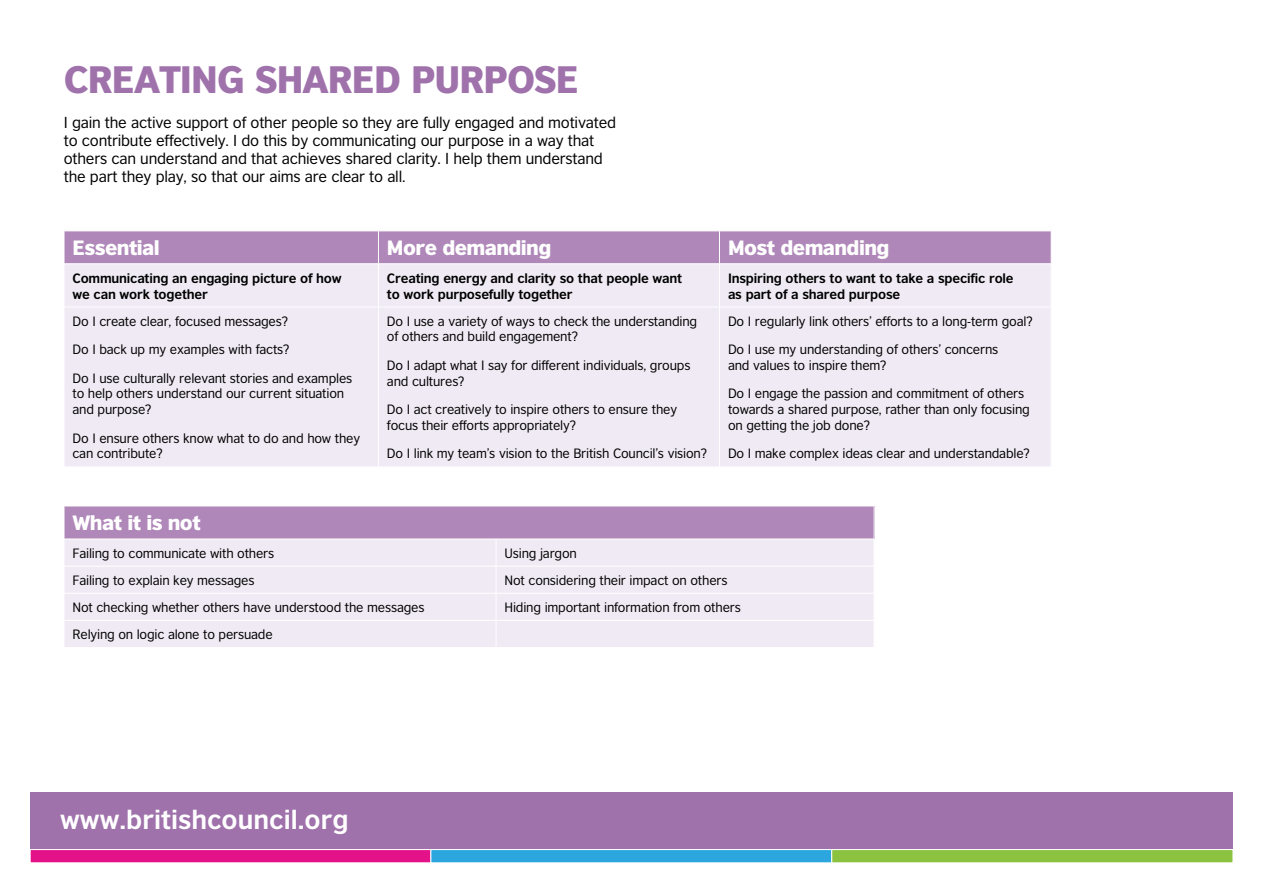
<style>
.page{position:relative;width:1263px;height:893px;background:#fff}
.page>*{position:absolute;margin:0;border:0;box-sizing:border-box;transform-origin:0 0}
.t1{font:900 36px "British Council Sans";color:#a072ac}
.t2{font:700 25.5px "British Council Sans";color:#fff}
.t3{font:900 19.5px "British Council Sans";letter-spacing:-.03em;color:#fff}
.t4{font:15px/18px "British Council Sans";letter-spacing:-.015em;color:#000}
.t5{font:12.75px/15.8px "British Council Sans";letter-spacing:-.015em;color:#000}
.t6{font:700 12.75px/15.8px "British Council Sans";letter-spacing:-.015em;color:#000}
</style>
<div class="page">
<div style="left:30px;top:793px;width:1203px;height:56px;background:#a072ac"></div>
<div style="left:30px;top:849px;width:401px;height:14px;background:#e41288;border:1px solid #fff"></div>
<div style="left:430px;top:849px;width:402px;height:14px;background:#2ba6df;border:1px solid #fff"></div>
<div style="left:831px;top:849px;width:402px;height:14px;background:#8bc341;border:1px solid #fff"></div>
<div style="left:65px;top:232px;width:986px;height:32px;background:#af88b9"></div>
<div style="left:65px;top:265px;width:986px;height:201px;background:#f0eaf4"></div>
<hr style="left:719px;top:231px;width:1px;height:33px;background:#fff">
<hr style="left:378px;top:264px;width:1px;height:43px;background:#fff">
<hr style="left:719px;top:264px;width:1px;height:43px;background:#fff">
<hr style="left:64px;top:307px;width:314px;height:1px;background:#fff">
<hr style="left:378px;top:307px;width:341px;height:1px;background:#fff">
<hr style="left:378px;top:307px;width:1px;height:160px;background:#fff">
<hr style="left:719px;top:307px;width:332px;height:1px;background:#fff">
<hr style="left:719px;top:307px;width:1px;height:160px;background:#fff">
<hr style="left:378px;top:231px;width:1px;height:33px;background:#fff">
<div style="left:64px;top:506px;width:810px;height:33px;background:#af88b9"></div>
<div style="left:65px;top:540px;width:809px;height:107px;background:#f0eaf4"></div>
<hr style="left:64px;top:566px;width:432px;height:1px;background:#fff">
<hr style="left:496px;top:566px;width:378px;height:1px;background:#fff">
<hr style="left:64px;top:593px;width:432px;height:1px;background:#fff">
<hr style="left:496px;top:593px;width:378px;height:1px;background:#fff">
<hr style="left:64px;top:620px;width:432px;height:1px;background:#fff">
<hr style="left:496px;top:620px;width:378px;height:1px;background:#fff">
<svg style="left:496px;top:540px;width:1px;height:107px"></svg>
<hr style="left:64px;top:506px;width:432px;height:1px;background:#fff">
<hr style="left:64px;top:506px;width:1px;height:33px;background:#fff">
<hr style="left:496px;top:506px;width:378px;height:1px;background:#fff">
<svg style="left:64px;top:540px;width:1px;height:107px"></svg>
<h1 class="t1" style="left:64px;top:56px;width:23px">CREATIN</h1>
<h1 class="t1" style="left:217px;top:56px;width:63px">G SHARE</h1>
<h1 class="t1" style="left:374px;top:56px;width:157px">D PURPOSE</h1>
<p class="t4" style="left:64px;top:113px;width:554px">I gain the active support of other people so they are fully engaged and motivated to contribute effectively. I do this by communicating our purpose in a way that others can understand and that achieves shared clarity. I help them understand the part they play, so that our aims are clear to all.</p>
<h3 class="t3" style="left:73px;top:235px;width:89px">Essential</h3>
<h3 class="t3" style="left:387px;top:235px;width:166px">More demanding</h3>
<h3 class="t3" style="left:728px;top:235px;width:163px">Most demanding</h3>
<p class="t6" style="left:73px;top:270px;width:271px">Communicating an engaging picture of how we can work together</p>
<p class="t6" style="left:387px;top:270px;width:297px">Creating energy and clarity so that people want to work purposefully together</p>
<p class="t6" style="left:728px;top:270px;width:287px">Inspiring others to want to take a specific role as part of a shared purpose</p>
<p class="t5" style="left:73px;top:313px;width:217px">Do I create clear, focused messages?</p>
<p class="t5" style="left:73px;top:341px;width:218px">Do I back up my examples with facts?</p>
<p class="t5" style="left:73px;top:370px;width:281px">Do I use culturally relevant stories and examples to help others understand our current situation and purpose?</p>
<p class="t5" style="left:73px;top:430px;width:289px">Do I ensure others know what to do and how they can contribute?</p>
<p class="t5" style="left:387px;top:313px;width:312px">Do I use a variety of ways to check the understanding of others and build engagement?</p>
<p class="t5" style="left:387px;top:357px;width:305px">Do I adapt what I say for different individuals, groups and cultures?</p>
<p class="t5" style="left:387px;top:401px;width:292px">Do I act creatively to inspire others to ensure they focus their efforts appropriately?</p>
<p class="t5" style="left:387px;top:446px;width:321px">Do I link my team’s vision to the British Council’s vision?</p>
<p class="t5" style="left:728px;top:313px;width:306px">Do I regularly link others’ efforts to a long-term goal?</p>
<p class="t5" style="left:728px;top:341px;width:272px">Do I use my understanding of others’ concerns and values to inspire them?</p>
<p class="t5" style="left:728px;top:386px;width:303px">Do I engage the passion and commitment of others towards a shared purpose, rather than only focusing on getting the job done?</p>
<p class="t5" style="left:728px;top:446px;width:303px">Do I make complex ideas clear and understandable?</p>
<h3 class="t3" style="left:73px;top:510px;width:130px">What it is not</h3>
<p class="t5" style="left:73px;top:545px;width:203px">Failing to communicate with others</p>
<p class="t5" style="left:505px;top:545px;width:74px">Using jargon</p>
<p class="t5" style="left:73px;top:572px;width:183px">Failing to explain key messages</p>
<p class="t5" style="left:505px;top:572px;width:224px">Not considering their impact on others</p>
<p class="t5" style="left:73px;top:599px;width:354px">Not checking whether others have understood the messages</p>
<p class="t5" style="left:505px;top:599px;width:238px">Hiding important information from others</p>
<p class="t5" style="left:73px;top:626px;width:202px">Relying on logic alone to persuade</p>
<h2 class="t2" style="left:60px;top:804px;width:290px">www.britishcouncil.org</h2>
</div>
